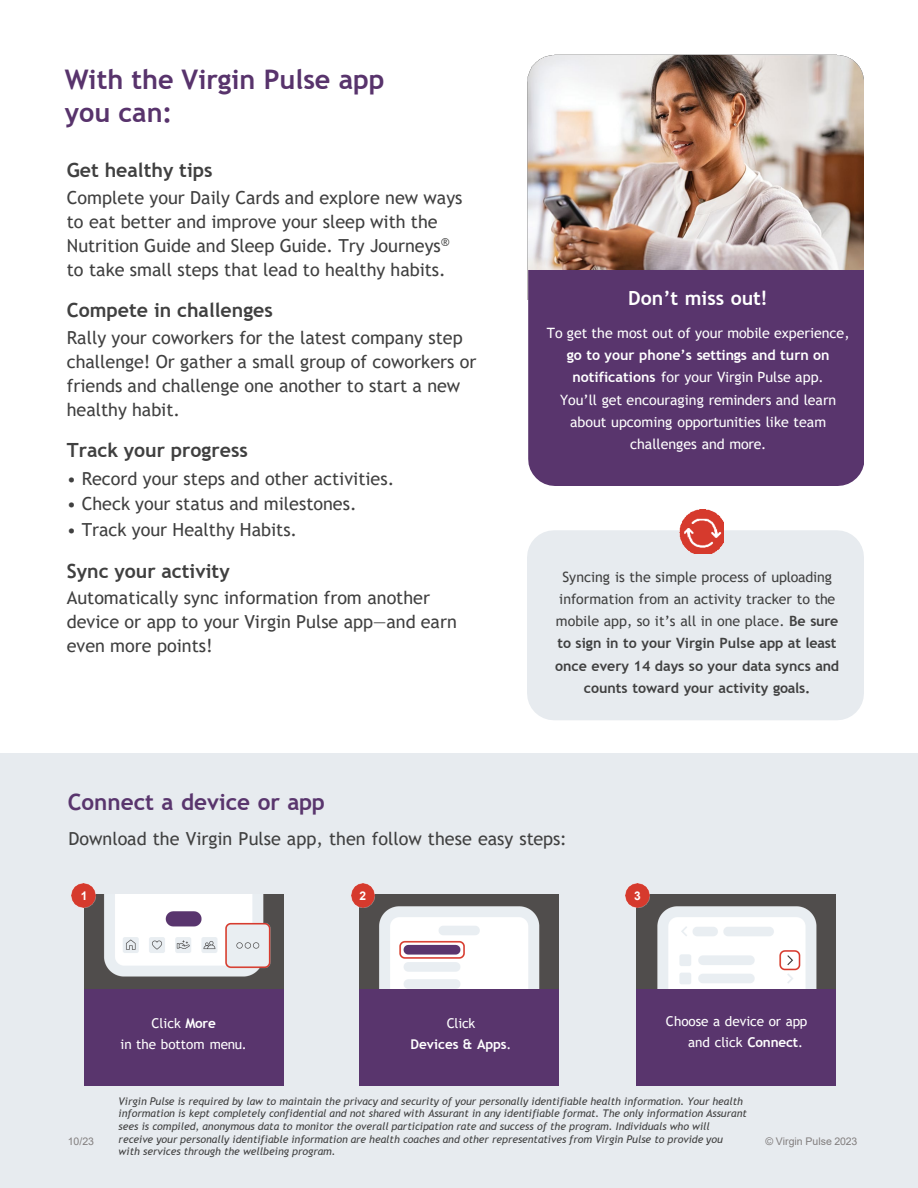
<style>
.page{position:relative;width:918px;height:1188px;background:#fff}
.page>*{position:absolute;margin:0;border:0;box-sizing:border-box;transform-origin:0 0}
.t1{font:700 27px/32.4px "Trebuchet MS";color:#58336c}
.t2{font:700 22.5px "Trebuchet MS";color:#59356d}
.t3{font:700 19.5px "Trebuchet MS";color:#404040}
.t4{font:700 19.5px "Trebuchet MS";color:#fff}
.t5{font:18px/24px "Trebuchet MS";color:#404040}
.t6{font:700 14.25px/22.2px "Trebuchet MS";color:#404040;text-align:center}
.t7{font:14.25px/22.2px "Trebuchet MS";color:#fff;text-align:center}
.t8{font:13.5px/21px "Trebuchet MS";color:#fff}
.t9{font:700 13.5px "Trebuchet MS";color:#fff}
.t10{font:700 12px "Arial";color:#fff}
.t11{font:italic 10.5px/12.6px "Trebuchet MS";color:#404040}
.t12{font:10.5px "Arial";color:#827e7e}
.s1{font-weight:700}
.s2{font-weight:400}
</style>
<div class="page">
<div style="left:0;top:754px;width:918px;height:434px;background:#e7ebef"></div>
<div style="left:84px;top:894px;width:199px;height:95px;background:#504d4c"></div>
<img style="left:104px;top:894px;width:167px;height:83px">
<div style="left:360px;top:894px;width:199px;height:95px;background:#504d4c"></div>
<img style="left:379px;top:906px;width:161px;height:83px">
<div style="left:636px;top:894px;width:200px;height:95px;background:#504d4c"></div>
<img style="left:649px;top:894px;width:168px;height:95px">
<img style="left:527px;top:54px;width:337px;height:245px">
<div style="left:528px;top:270px;width:336px;height:216px;background:#59356d"></div>
<div style="left:527px;top:530px;width:337px;height:190px;background:#e7ebef"></div>
<img style="left:680px;top:510px;width:43px;height:43px">
<img style="left:72px;top:884px;width:24px;height:23px">
<img style="left:351px;top:884px;width:24px;height:23px">
<img style="left:626px;top:884px;width:23px;height:23px">
<div style="left:84px;top:989px;width:199px;height:96px;background:#59356d"></div>
<div style="left:360px;top:989px;width:199px;height:96px;background:#59356d"></div>
<div style="left:636px;top:989px;width:200px;height:96px;background:#59356d"></div>
<p class="t1" style="left:65px;top:63px;width:321px">With the Virgin Pulse app you can:</p>
<p class="t3" style="left:67px;top:158px;width:147px">Get healthy tips</p>
<p class="t5" style="left:67px;top:185px;width:397px">Complete your Daily Cards and explore new ways to eat better and improve your sleep with the Nutrition Guide and Sleep Guide. Try Journeys<sup>® </sup>to take small steps that lead to healthy habits.</p>
<p class="t3" style="left:67px;top:298px;width:208px">Compete in challenges</p>
<p class="t5" style="left:67px;top:325px;width:411px">Rally your coworkers for the latest company step challenge! Or gather a small group of coworkers or friends and challenge one another to start a new healthy habit.</p>
<p class="t3" style="left:67px;top:438px;width:183px">Track your progress</p>
<p class="t5" style="left:67px;top:466px;width:329px">• Record your steps and other activities.</p>
<p class="t5" style="left:67px;top:492px;width:291px">• Check your status and milestones.</p>
<p class="t5" style="left:67px;top:517px;width:232px">• Track your Healthy Habits.</p>
<p class="t3" style="left:67px;top:559px;width:164px">Sync your activity</p>
<p class="t5" style="left:67px;top:586px;width:392px">Automatically sync information from another device or app to your Virgin Pulse app—and earn even more points!</p>
<p class="t4" style="left:628px;top:286px;width:141px">Don’t miss out!</p>
<p class="t7" style="left:547px;top:322px;width:304px">To get the most out of your mobile experience, <span class="s1">go to your phone’s settings and turn on notifications</span> for your Virgin Pulse app.<br>You’ll get encouraging reminders and learn about upcoming opportunities like team challenges and more.</p>
<p class="t6" style="left:555px;top:566px;width:285px"><span class="s2">Syncing is the simple process of uploading information from an activity tracker to the mobile app, so it’s all in one place.</span> Be sure to sign in to your Virgin Pulse app at least once every 14 days so your data syncs and counts toward your activity goals.</p>
<p class="t2" style="left:68px;top:788px;width:259px">Connect a device or app</p>
<p class="t5" style="left:68px;top:826px;width:500px">Download the Virgin Pulse app, then follow these easy steps:</p>
<p class="t10" style="left:81px;top:887px;width:8px">1</p>
<p class="t10" style="left:360px;top:887px;width:8px">2</p>
<p class="t10" style="left:634px;top:887px;width:8px">3</p>
<p class="t8" style="left:151px;top:1013px;width:66px">Click <span class="s1">More</span></p>
<p class="t8" style="left:121px;top:1034px;width:128px">in the bottom menu.</p>
<p class="t8" style="left:447px;top:1013px;width:30px">Click</p>
<p class="t9" style="left:411px;top:1036px;width:102px">Devices &amp; Apps<span class="s2">.</span></p>
<p class="t8" style="left:688px;top:1011px;width:121px;text-indent:-22px">Choose a device or app and click <span class="s1">Connect</span>.</p>
<p class="t11" style="left:119px;top:1095px;width:630px">Virgin Pulse is required by law to maintain the privacy and security of your personally identifiable health information. Your health information is kept completely confidential and not shared with Assurant in any identifiable format. The only information Assurant sees is compiled, anonymous data to monitor the overall participation rate and success of the program. Individuals who will receive your personally identifiable information are health coaches and other representatives from Virgin Pulse to provide you with services through the wellbeing program.</p>
<p class="t12" style="left:68px;top:1134px;width:28px">10/23</p>
<p class="t12" style="left:765px;top:1134px;width:93px">© Virgin Pulse 2023</p>
</div>
